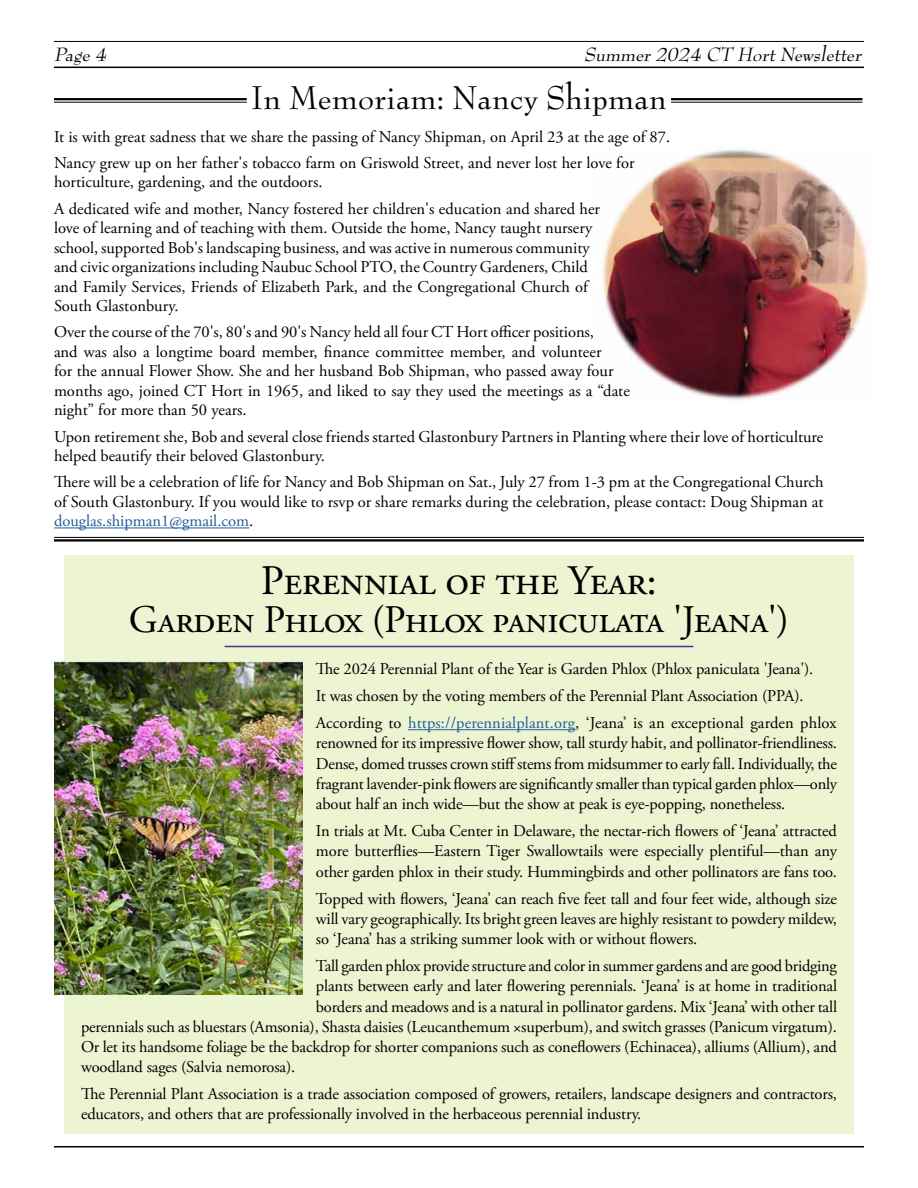
<style>
.page{position:relative;width:918px;height:1188px;background:#fff}
.page>*{position:absolute;margin:0;border:0;box-sizing:border-box;transform-origin:0 0}
.t1{font:42px "Adobe Garamond Pro";letter-spacing:-.01em;color:#000}
.t2{font:39px "Adobe Garamond Pro";letter-spacing:-.01em;color:#000}
.t3{font:36px "Bernhard Modern Std";color:#000}
.t4{font:italic 21px "Bernhard Modern Std";color:#000}
.t5{font:16.5px/19.5px "Adobe Garamond Pro";letter-spacing:-.01em;color:#000}
.s1{color:#215e9e}
</style>
<div class="page">
<hr style="left:54px;top:1146px;width:810px;height:2px;background:#000">
<hr style="left:54px;top:41px;width:810px;height:1px;background:#000">
<hr style="left:54px;top:67px;width:810px;height:1px;background:#000">
<div style="left:64px;top:555px;width:790px;height:579px;background:#ecf4d2"></div>
<hr style="left:408px;top:729px;width:167px;height:1px;background:#215e9e">
<hr style="left:225px;top:646px;width:468px;height:1px;background:#572e84">
<img style="left:54px;top:661px;width:248px;height:333px">
<hr style="left:54px;top:102px;width:193px;height:1px;background:#000">
<hr style="left:54px;top:98px;width:193px;height:2px;background:#000">
<hr style="left:54px;top:537px;width:810px;height:1px;background:#000">
<hr style="left:54px;top:539px;width:810px;height:3px;background:#000">
<hr style="left:671px;top:102px;width:191px;height:1px;background:#000">
<hr style="left:671px;top:98px;width:191px;height:2px;background:#000">
<img style="left:603px;top:149px;width:266px;height:251px">
<hr style="left:54px;top:528px;width:195px;height:1px;background:#215e9e">
<p class="t4" style="left:54px;top:43px;width:58px">Page 4</p>
<p class="t4" style="left:584px;top:43px;width:283px">Summer2024 CT HortNewsletter</p>
<h3 class="t3" style="left:251px;top:78px;width:417px">In Memoriam: Nancy Shipman</h3>
<p class="t5" style="left:54px;top:124px;width:618px;line-height:26.2px">It is with great sadness that we share the passing of Nancy Shipman, on April 23 at the age of 87.<br>Nancy grew up on her father's tobacco farm on Griswold Street, and never lost her love for</p>
<p class="t5" style="left:54px;top:170px;width:548px;line-height:26.2px">horticulture, gardening, and the outdoors.<br>A dedicated wife and mother, Nancy fostered her children's education and shared her</p>
<p class="t5" style="left:54px;top:219px;width:540px">love of learning and of teaching with them. Outside the home, Nancy taught nursery school, supported Bob's landscaping business, and was active in numerous community and civic organizations including Naubuc School PTO, the Country Gardeners, Child and Family Services, Friends of Elizabeth Park, and the Congregational Church of South Glastonbury.</p>
<p class="t5" style="left:54px;top:323px;width:577px">Over the course of the 70's, 80's and 90's Nancy held all four CT Hort officer positions,<br>and was also a longtime board member, finance committee member, and volunteer<br>for the annual Flower Show. She and her husband Bob Shipman, who passed away four months ago, joined CT Hort in 1965, and liked to say they used the meetings as a “date night” for more than 50 years.</p>
<p class="t5" style="left:54px;top:427px;width:771px">Upon retirement she, Bob and several close friends started Glastonbury Partners in Planting where their love of horticulture helped beautify their beloved Glastonbury.</p>
<p class="t5" style="left:54px;top:473px;width:771px;text-align:justify">There will be a celebration of life for Nancy and Bob Shipman on Sat., July 27 from 1-3 pm at the Congregational Church of South Glastonbury. If you would like to rsvp or share remarks during the celebration, please contact: Doug Shipman at <span class="s1">douglas.shipman1@gmail.com</span>.</p>
<h1 class="t1" style="left:261px;top:556px;width:398px">Perennial of the Year:</h1>
<h2 class="t2" style="left:129px;top:596px;width:662px">Garden Phlox (Phlox paniculata 'Jeana')</h2>
<p class="t5" style="left:316px;top:656px;width:522px;line-height:27px">The 2024 Perennial Plant of the Year is Garden Phlox (Phlox paniculata 'Jeana').<br>It was chosen by the voting members of the Perennial Plant Association (PPA).<br>According to <span class="s1">https://perennialplant.org</span>, ‘Jeana’ is an exceptional garden phlox</p>
<p class="t5" style="left:316px;top:734px;width:523px;line-height:20.2px;text-align:justify">renowned for its impressive flower show, tall sturdy habit, and pollinator-friendliness.<br>Dense, domed trusses crown stiff stems from midsummer to early fall. Individually, the fragrant lavender-pink flowers are significantly smaller than typical garden phlox—only about half an inch wide—but the show at peak is eye-popping, nonetheless.</p>
<p class="t5" style="left:316px;top:821px;width:523px;line-height:20.2px;text-align:justify">In trials at Mt. Cuba Center in Delaware, the nectar-rich flowers of ‘Jeana’ attracted more butterflies—Eastern Tiger Swallowtails were especially plentiful—than any other garden phlox in their study. Hummingbirds and other pollinators are fans too.</p>
<p class="t5" style="left:316px;top:889px;width:523px;line-height:20.2px;text-align:justify">Topped with flowers, ‘Jeana’ can reach five feet tall and four feet wide, although size will vary geographically. Its bright green leaves are highly resistant to powdery mildew, so ‘Jeana’ has a striking summer look with or without flowers.</p>
<p class="t5" style="left:316px;top:957px;width:523px">Tall garden phlox provide structure and color in summer gardens and are good bridging</p>
<p class="t5" style="left:316px;top:977px;width:523px">plants between early and later flowering perennials. ‘Jeana’ is at home in traditional</p>
<p class="t5" style="left:316px;top:997px;width:523px">borders and meadows and is a natural in pollinator gardens. Mix ‘Jeana’ with other tall</p>
<p class="t5" style="left:81px;top:1017px;width:757px">perennials such as bluestars (Amsonia), Shasta daisies (Leucanthemum ×superbum), and switch grasses (Panicum virgatum).</p>
<p class="t5" style="left:81px;top:1038px;width:757px">Or let its handsome foliage be the backdrop for shorter companions such as coneflowers (Echinacea), alliums (Allium), and</p>
<p class="t5" style="left:81px;top:1058px;width:216px">woodland sages (Salvia nemorosa).</p>
<p class="t5" style="left:81px;top:1084px;width:758px;line-height:20.2px">The Perennial Plant Association is a trade association composed of growers, retailers, landscape designers and contractors, educators, and others that are professionally involved in the herbaceous perennial industry.</p>
</div>
